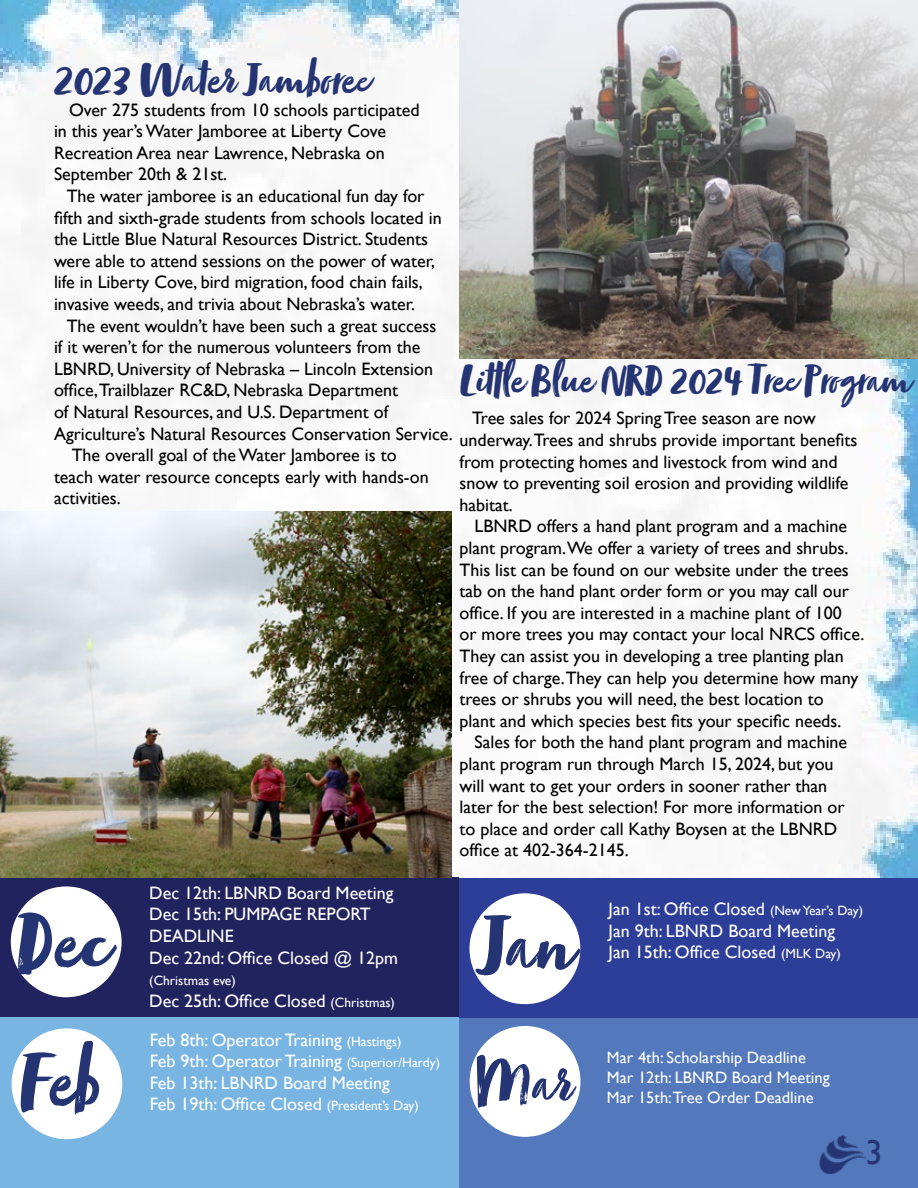
<style>
.page{position:relative;width:918px;height:1188px;background:#fff}
.page>*{position:absolute;margin:0;border:0;box-sizing:border-box;transform-origin:0 0}
.t1{font:90px "Zooja Pro";color:#253573}
.t2{font:66px "Zooja Pro";color:#253573}
.t3{font:49.5px "Zooja Pro";color:#253573}
.t4{font:45px "Zooja Pro";color:#253573}
.t5{font:34.5px "Gill Sans";color:#253573}
.t6{font:18px/21.6px "Gill Sans";color:#000}
.t7{font:18px/21.6px "Gill Sans";color:#fff}
.t8{font:16.5px/19.8px "Gill Sans";color:#fff}
.t9{font:13.5px "Gill Sans";color:#fff}
.s1{font-size:13.5px}
</style>
<div class="page">
<img style="left:0;top:0;width:918px;height:1188px">
<div style="left:1px;top:1017px;width:458px;height:171px;background:#79b5e3"></div>
<div style="left:459px;top:1018px;width:459px;height:170px;background:#5378bb"></div>
<div style="left:459px;top:878px;width:459px;height:140px;background:#2d3e99"></div>
<div style="left:470px;top:893px;width:110px;height:111px;background:#fff;border-radius:50%"></div>
<div style="left:12px;top:1028px;width:110px;height:111px;background:#fff;border-radius:50%"></div>
<div style="left:470px;top:1026px;width:110px;height:111px;background:#fff;border-radius:50%"></div>
<div style="left:0;top:878px;width:459px;height:139px;background:#21235e"></div>
<div style="left:11px;top:886px;width:111px;height:111px;background:#fff;border-radius:50%"></div>
<img style="left:820px;top:1135px;width:46px;height:38px">
<img style="left:459px;top:0;width:459px;height:359px">
<img style="left:1px;top:511px;width:450px;height:367px">
<h3 class="t3" style="left:54px;top:50px;width:315px">2023 Water Jamboree</h3>
<p class="t6" style="left:54px;top:99px;width:367px;text-indent:15px">Over 275 students from 10 schools participated in this year’s Water Jamboree at Liberty Cove Recreation Area near Lawrence, Nebraska on September 20th &amp; 21st.</p>
<p class="t6" style="left:54px;top:185px;width:389px;text-indent:13px">The water jamboree is an educational fun day for fifth and sixth-grade students from schools located in the Little Blue Natural Resources District. Students were able to attend sessions on the power of water, life in Liberty Cove, bird migration, food chain fails, invasive weeds, and trivia about Nebraska’s water.</p>
<p class="t6" style="left:67px;top:315px;width:371px">The event wouldn’t have been such a great success</p>
<p class="t6" style="left:54px;top:337px;width:368px">if it weren’t for the numerous volunteers from the</p>
<p class="t6" style="left:54px;top:358px;width:381px">LBNRD, University of Nebraska – Lincoln Extension</p>
<p class="t6" style="left:54px;top:380px;width:346px">office,Trailblazer RC&amp;D, Nebraska Department</p>
<p class="t6" style="left:54px;top:401px;width:336px">of Natural Resources, and U.S. Department of</p>
<p class="t6" style="left:54px;top:423px;width:400px">Agriculture’s Natural Resources Conservation Service.</p>
<p class="t6" style="left:72px;top:445px;width:326px">The overall goal of the Water Jamboree is to</p>
<p class="t6" style="left:54px;top:466px;width:376px">teach water resource concepts early with hands-on</p>
<p class="t6" style="left:54px;top:488px;width:68px">activities.</p>
<h3 class="t4" style="left:459px;top:353px;width:452px">Little Blue NRD 2024 Tree Program</h3>
<p class="t6" style="left:460px;top:408px;width:399px;text-indent:13px">Tree sales for 2024 Spring Tree season are now underway.Trees and shrubs provide important benefits from protecting homes and livestock from wind and snow to preventing soil erosion and providing wildlife habitat.</p>
<p class="t6" style="left:460px;top:516px;width:406px;text-indent:15px">LBNRD offers a hand plant program and a machine plant program.We offer a variety of trees and shrubs.<br>This list can be found on our website under the trees tab on the hand plant order form or you may call our office. If you are interested in a machine plant of 100<br>or more trees you may contact your local NRCS office.<br>They can assist you in developing a tree planting plan free of charge.They can help you determine how many trees or shrubs you will need, the best location to<br>plant and which species best fits your specific needs.</p>
<p class="t6" style="left:460px;top:732px;width:389px;text-indent:15px">Sales for both the hand plant program and machine plant program run through March 15, 2024, but you will want to get your orders in sooner rather than later for the best selection! For more information or to place and order call Kathy Boysen at the LBNRD office at 402-364-2145.</p>
<h1 class="t1" style="left:14px;top:889px;width:95px">Dec</h1>
<h1 class="t1" style="left:18px;top:1028px;width:82px">Feb</h1>
<p class="t7" style="left:149px;top:882px;width:250px">Dec 12th: LBNRD Board Meeting<br>Dec 15th: PUMPAGE REPORT<br>DEADLINE<br>Dec 22nd: Office Closed @ 12pm</p>
<p class="t9" style="left:149px;top:973px;width:88px">(Christmas eve)</p>
<p class="t7" style="left:149px;top:990px;width:247px">Dec 25th: Office Closed <span class="s1">(Christmas)</span></p>
<p class="t7" style="left:150px;top:1029px;width:292px">Feb 8th: Operator Training <span class="s1">(Hastings)<br></span>Feb 9th: Operator Training <span class="s1">(Superior/Hardy)<br></span>Feb 13th: LBNRD Board Meeting<br>Feb 19th: Office Closed <span class="s1">(President’s Day)</span></p>
<h1 class="t1" style="left:478px;top:892px;width:94px">Jan</h1>
<p class="t7" style="left:609px;top:899px;width:256px">Jan 1st: Office Closed <span class="s1">(New Year’s Day)<br></span>Jan 9th: LBNRD Board Meeting<br>Jan 15th: Office Closed <span class="s1">(MLK Day)</span></p>
<h2 class="t2" style="left:476px;top:1044px;width:91px">Mar</h2>
<p class="t8" style="left:607px;top:1048px;width:224px">Mar 4th: Scholarship Deadline<br>Mar 12th: LBNRD Board Meeting<br>Mar 15th:Tree Order Deadline</p>
<h3 class="t5" style="left:866px;top:1132px;width:19px">3</h3>
</div>
